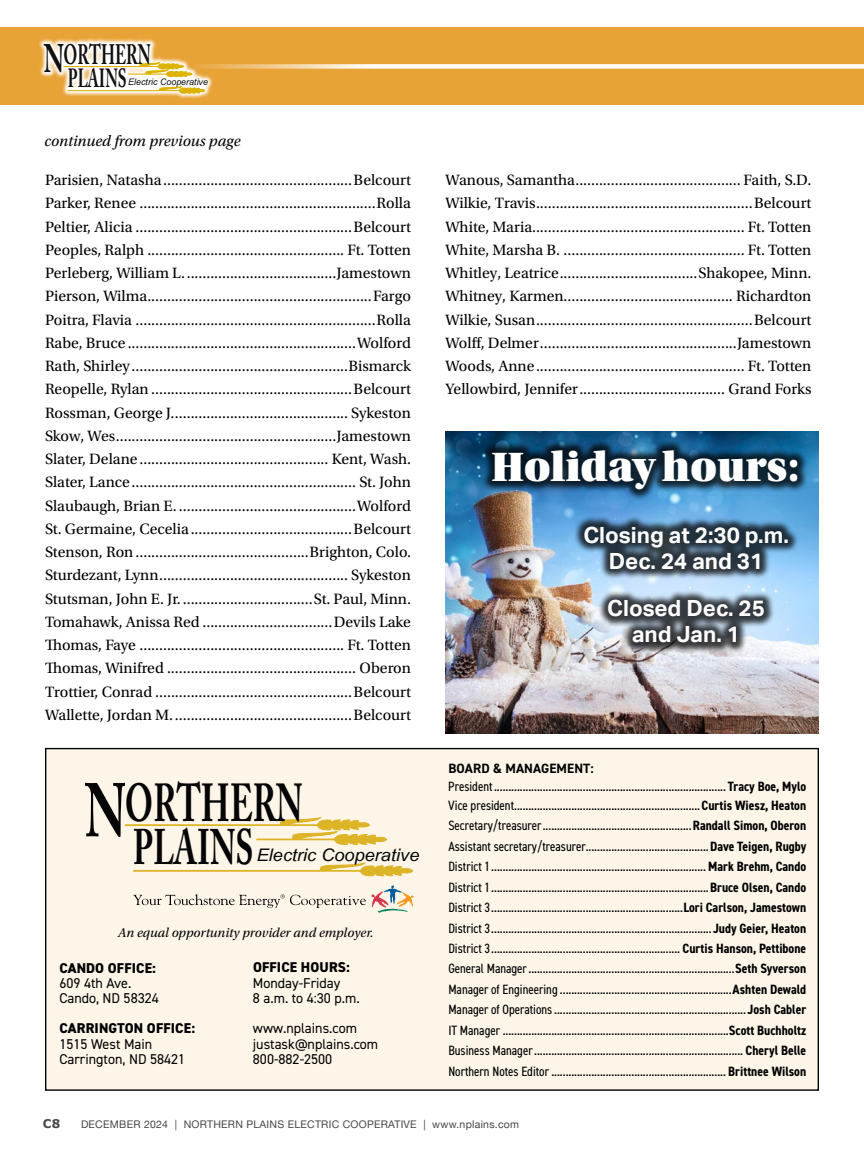
<style>
.page{position:relative;width:864px;height:1161px;background:#fff}
.page>*{position:absolute;margin:0;border:0;box-sizing:border-box;transform-origin:0 0}
.t1{font:700 52.95px "Adobe Caslon Pro";color:#040404;scale:.62 1}
.t2{font:700 49.5px "Adobe Caslon Pro";color:#040404;scale:.63 1}
.t3{font:43.35px "Utopia Std Black Headline";color:#fff}
.t4{font:700 27.9px "Adobe Caslon Pro";letter-spacing:-.005em;color:#11100e;scale:.58 1}
.t5{font:700 26.1px "Adobe Caslon Pro";color:#11100e;scale:.59 1}
.t6{font:700 22.35px/26px "Aktiv Grotesk";color:#fff;text-align:center}
.t7{font:italic 17.25px "Arial Narrow";color:#040404;scale:1.28 1}
.t8{font:15.75px/23.2px "Utopia Std";color:#000;text-align:justify}
.t9{font:italic 15.75px "Utopia Std";color:#000}
.t10{font:14.25px/15.3px "DIN2014";color:#000}
.t11{font:800 14.25px "DIN2014";letter-spacing:.01em;color:#000}
.t12{font:condensed 13.5px/20.4px "DIN2014";color:#000}
.t13{font:italic 13.5px "Utopia Std";color:#000}
.t14{font:700 12px "Verdana";color:#474747}
.t15{font:10.5px "Helvetica Neue";letter-spacing:.025em;color:#474747}
.t16{font:italic 9.15px "Arial Narrow";color:#11100e;scale:1.19 1}
.s1{font-size:39.6px}
.s2{font-size:75px}
.s3{font-weight:700;font-stretch:normal}
.s4{font-weight:700}
</style>
<div class="page">
<div style="left:46px;top:749px;width:772px;height:341px;background:#fef5e9"></div>
<hr style="left:125px;top:824px;width:195px;height:2px;background:#ddb425">
<hr style="left:256px;top:839px;width:82px;height:1px;background:#ddb425">
<hr style="left:133px;top:870px;width:233px;height:2px;background:#ddb425">
<svg style="left:278px;top:817px;width:109px;height:28px"></svg>
<svg style="left:318px;top:862px;width:95px;height:15px"></svg>
<svg style="left:133px;top:885px;width:281px;height:28px"></svg>
<img style="left:446px;top:432px;width:373px;height:301px">
<div style="left:481px;top:440px;width:327px;height:61px;background:#000;opacity:.75"></div>
<div style="left:573px;top:515px;width:226px;height:138px;background:#000;opacity:.75"></div>
<div style="left:0;top:28px;width:864px;height:77px;background:#e8a337"></div>
<svg style="left:213px;top:64px;width:651px;height:5px;background:#faecd7"></svg>
<svg style="left:39px;top:38px;width:174px;height:61px"></svg>
<hr style="left:64px;top:66px;width:95px;height:1px;background:#ddb300">
<hr style="left:128px;top:74px;width:40px;height:1px;background:#ddb300">
<hr style="left:68px;top:90px;width:114px;height:1px;background:#ddb300">
<svg style="left:139px;top:62px;width:53px;height:15px"></svg>
<svg style="left:158px;top:86px;width:47px;height:8px"></svg>
<h3 class="t4" style="left:44px;top:38px;width:186px"><span class="s1">N</span>ORTHERN</h3>
<h3 class="t5" style="left:68px;top:63px;width:102px">PLAINS</h3>
<p class="t16" style="left:128px;top:76px;width:69px">Electric Cooperative</p>
<p class="t9" style="left:45px;top:132px;width:198px">continued from previous page</p>
<p class="t8" style="left:45px;top:169px;width:367px">Parisien, Natasha................................................Belcourt Parker, Renee ............................................................Rolla Peltier, Alicia .......................................................Belcourt Peoples, Ralph .................................................. Ft. Totten Perleberg, William L.......................................Jamestown Pierson, Wilma.........................................................Fargo Poitra, Flavia .............................................................Rolla Rabe, Bruce ..........................................................Wolford Rath, Shirley.......................................................Bismarck Reopelle, Rylan ...................................................Belcourt Rossman, George J............................................. Sykeston Skow, Wes........................................................Jamestown Slater, Delane................................................ Kent, Wash.<br>Slater, Lance......................................................... St. John Slaubaugh, Brian E. .............................................Wolford St. Germaine, Cecelia.........................................Belcourt Stenson, Ron............................................Brighton, Colo.<br>Sturdezant, Lynn................................................ Sykeston Stutsman, John E. Jr..................................St. Paul, Minn.<br>Tomahawk, Anissa Red .................................Devils Lake Thomas, Faye .................................................... Ft. Totten Thomas, Winifred ................................................ Oberon Trottier, Conrad ..................................................Belcourt Wallette, Jordan M..............................................Belcourt</p>
<p class="t8" style="left:445px;top:169px;width:367px">Wanous, Samantha.......................................... Faith, S.D.<br>Wilkie, Travis.......................................................Belcourt White, Maria...................................................... Ft. Totten White, Marsha B. .............................................. Ft. Totten Whitley, Leatrice...................................Shakopee, Minn.<br>Whitney, Karmen........................................... Richardton Wilkie, Susan.......................................................Belcourt Wolff, Delmer..................................................Jamestown Woods, Anne..................................................... Ft. Totten Yellowbird, Jennifer..................................... Grand Forks</p>
<h3 class="t3" style="left:491px;top:444px;width:310px">Holiday hours:</h3>
<h3 class="t6" style="left:583px;top:522px;width:207px">Closing at 2:30 p.m.<br>Dec. 24 and 31</h3>
<h3 class="t6" style="left:607px;top:596px;width:159px">Closed Dec. 25 and Jan. 1</h3>
<h1 class="t1" style="left:85px;top:771px;width:353px"><span class="s2">N</span>ORTHERN</h1>
<h2 class="t2" style="left:133px;top:818px;width:193px">PLAINS</h2>
<p class="t7" style="left:257px;top:843px;width:129px">Electric Cooperative</p>
<p class="t13" style="left:118px;top:925px;width:257px">An equal opportunity provider and employer.</p>
<p class="t11" style="left:59px;top:958px;width:98px">CANDO OFFICE:</p>
<p class="t10" style="left:59px;top:975px;width:101px">609 4th Ave.<br>Cando, ND 58324</p>
<p class="t11" style="left:59px;top:1019px;width:137px">CARRINGTON OFFICE:</p>
<p class="t10" style="left:59px;top:1036px;width:127px">1515 West Main<br>Carrington, ND 58421</p>
<p class="t11" style="left:253px;top:958px;width:98px">OFFICE HOURS:</p>
<p class="t10" style="left:253px;top:975px;width:108px">Monday-Friday<br>8 a.m. to 4:30 p.m.</p>
<p class="t10" style="left:253px;top:1021px;width:127px">www.nplains.com justask@nplains.com<br>800-882-2500</p>
<p class="t12" style="left:448px;top:759px;width:359px;line-height:18.3px"><span class="s3">BOARD &amp; MANAGEMENT:<br></span>President................................................................................. <span class="s4">Tracy Boe, Mylo<br></span>Vice president.................................................................<span class="s4">Curtis Wiesz, Heaton</span></p>
<p class="t12" style="left:448px;top:815px;width:359px;text-align:justify">Secretary/treasurer....................................................<span class="s4">Randall Simon, Oberon </span>Assistant secretary/treasurer...........................................<span class="s4">Dave Teigen, Rugby </span>District 1........................................................................... <span class="s4">Mark Brehm, Cando </span>District 1............................................................................<span class="s4">Bruce Olsen, Cando </span>District 3...................................................................<span class="s4">Lori Carlson, Jamestown </span>District 3.............................................................................<span class="s4">Judy Geier, Heaton </span>District 3.................................................................. <span class="s4">Curtis Hanson, Pettibone </span>General Manager........................................................................<span class="s4">Seth Syverson </span>Manager of Engineering ............................................................<span class="s4">Ashten Dewald </span>Manager of Operations................................................................... <span class="s4">Josh Cabler </span>IT Manager ...............................................................................<span class="s4">Scott Buchholtz </span>Business Manager......................................................................... <span class="s4">Cheryl Belle </span>Northern Notes Editor ............................................................. <span class="s4">Brittnee Wilson</span></p>
<p class="t14" style="left:43px;top:1115px;width:19px">C8</p>
<p class="t15" style="left:81px;top:1116px;width:440px">DECEMBER 2024 | NORTHERN PLAINS ELECTRIC COOPERATIVE | www.nplains.com</p>
</div>
